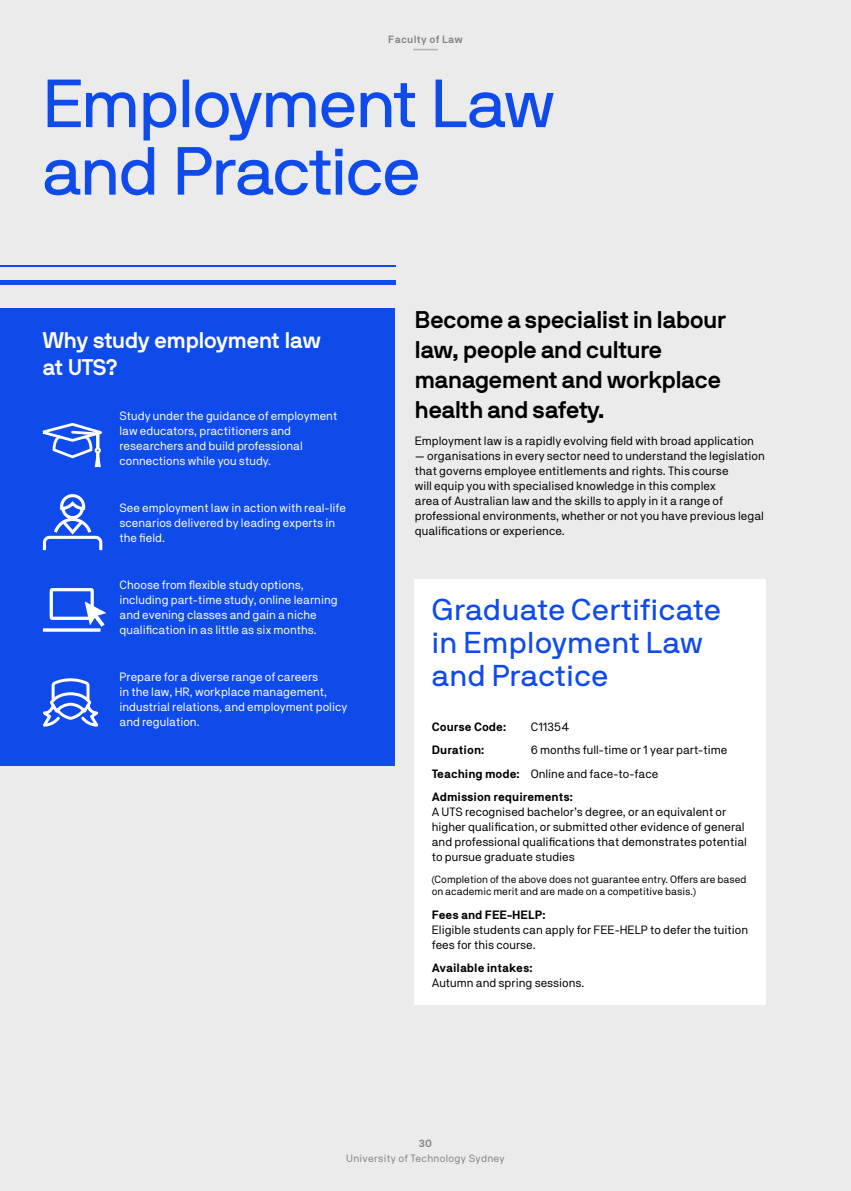
<style>
.page{position:relative;width:851px;height:1191px;background:#fff}
.page>*{position:absolute;margin:0;border:0;box-sizing:border-box;transform-origin:0 0}
.t1{font:67.5px/67.5px "NB International Pro";letter-spacing:-.015em;color:#0f4beb}
.t2{font:30px/33px "NB International Pro";letter-spacing:.02em;color:#0f4beb}
.t3{font:700 24px/30px "NB International Pro";color:#000}
.t4{font:700 22.5px/27px "NB International Pro";color:#fff}
.t5{font:12px/15px "NB Akademie";color:#000}
.t6{font:12px/15px "NB Akademie";color:#fff}
.t7{font:700 12px "NB Akademie";color:#000}
.t8{font:10.5px/12.6px "NB Akademie";color:#000}
.t9{font:10.5px "NB Akademie";letter-spacing:.03em;color:#848484}
.t10{font:600 10.5px "NB Akademie";letter-spacing:.03em;color:#848484}
.s1{font-weight:700}
</style>
<div class="page">
<div style="left:0;top:0;width:850px;height:1191px;background:#ebebeb"></div>
<hr style="left:0;top:281px;width:395px;height:4px;background:#0f4beb">
<hr style="left:0;top:266px;width:395px;height:1px;background:#0f4beb">
<div style="left:0;top:308px;width:394px;height:457px;background:#0f4beb"></div>
<svg style="left:43px;top:678px;width:56px;height:49px"></svg>
<svg style="left:42px;top:424px;width:59px;height:43px"></svg>
<svg style="left:43px;top:588px;width:63px;height:44px"></svg>
<div style="left:414px;top:579px;width:351px;height:426px;background:#fff"></div>
<svg style="left:42px;top:494px;width:61px;height:57px"></svg>
<svg style="left:413px;top:49px;width:25px;height:1px"></svg>
<p class="t10" style="left:388px;top:33px;width:76px">Faculty of Law</p>
<h1 class="t1" style="left:43px;top:69px;width:513px">Employment Law and Practice</h1>
<h3 class="t4" style="left:43px;top:326px;width:279px">Why study employment law at UTS?</h3>
<p class="t6" style="left:119px;top:408px;width:219px">Study under the guidance of employment law educators, practitioners and researchers and build professional connections while you study.</p>
<p class="t6" style="left:119px;top:500px;width:228px">See employment law in action with real-life scenarios delivered by leading experts in the field.</p>
<p class="t6" style="left:119px;top:577px;width:220px">Choose from flexible study options, including part-time study, online learning and evening classes and gain a niche qualification in as little as six months.</p>
<p class="t6" style="left:119px;top:669px;width:229px">Prepare for a diverse range of careers<br>in the law, HR, workplace management, industrial relations, and employment policy and regulation.</p>
<h3 class="t3" style="left:415px;top:304px;width:312px">Become a specialist in labour law, people and culture management and workplace health and safety.</h3>
<p class="t5" style="left:415px;top:433px;width:340px">Employment law is a rapidly evolving field with broad application</p>
<p class="t5" style="left:415px;top:448px;width:351px">— organisations in every sector need to understand the legislation that governs employee entitlements and rights. This course<br>will equip you with specialised knowledge in this complex<br>area of Australian law and the skills to apply in it a range of professional environments, whether or not you have previous legal qualifications or experience.</p>
<h2 class="t2" style="left:431px;top:593px;width:290px">Graduate Certificate in Employment Law and Practice</h2>
<p class="t7" style="left:431px;top:719px;width:76px">Course Code:</p>
<p class="t5" style="left:530px;top:719px;width:40px">C11354</p>
<p class="t7" style="left:431px;top:743px;width:54px">Duration:</p>
<p class="t5" style="left:431px;top:738px;width:297px;line-height:23.5px;text-indent:99px">6 months full-time or 1 year part-time<br><span class="s1">Teaching mode:</span> Online and face-to-face<br><span class="s1">Admission requirements:</span></p>
<p class="t5" style="left:431px;top:804px;width:317px">A UTS recognised bachelor’s degree, or an equivalent or higher qualification, or submitted other evidence of general and professional qualifications that demonstrates potential to pursue graduate studies</p>
<p class="t8" style="left:431px;top:872px;width:316px">(Completion of the above does not guarantee entry. Offers are based on academic merit and are made on a competitive basis.)</p>
<p class="t7" style="left:431px;top:907px;width:115px">Fees and FEE-HELP:</p>
<p class="t5" style="left:431px;top:921px;width:318px">Eligible students can apply for FEE-HELP to defer the tuition fees for this course.</p>
<p class="t7" style="left:431px;top:961px;width:102px">Available intakes:</p>
<p class="t5" style="left:431px;top:975px;width:154px">Autumn and spring sessions.</p>
<p class="t10" style="left:418px;top:1136px;width:15px">30</p>
<p class="t9" style="left:346px;top:1152px;width:160px">University of Technology Sydney</p>
</div>
